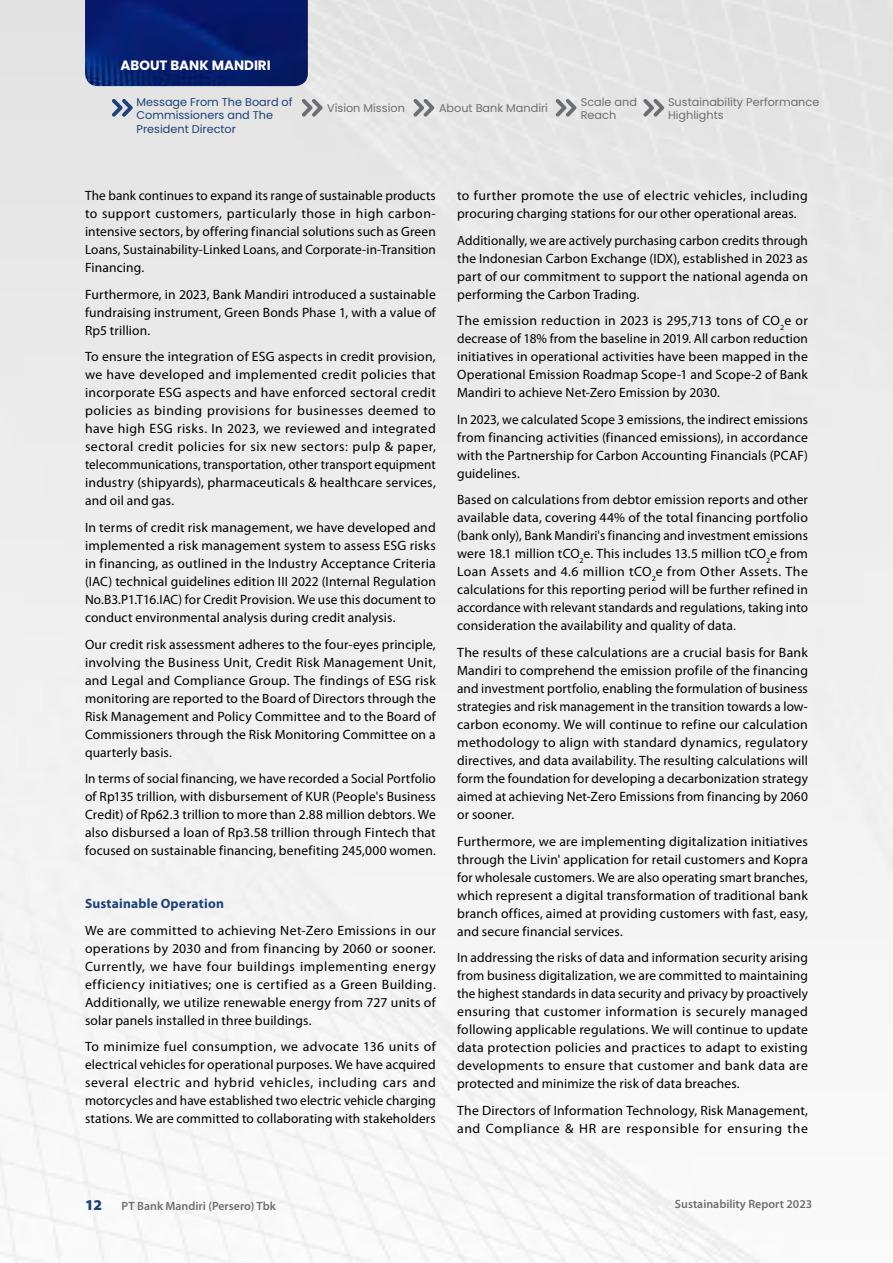
<style>
.page{position:relative;width:893px;height:1263px;background:#fff}
.page>*{position:absolute;margin:0;border:0;box-sizing:border-box;transform-origin:0 0}
.t1{font:900 15px "Myriad Pro";color:#1d4077}
.t2{font:13.5px/18px "Myriad Pro";letter-spacing:.01em;color:#000;text-align:justify}
.t3{font:700 13.5px "Myriad Pro";letter-spacing:.015em;color:#1c4278}
.t4{font:700 13.5px "Poppins";color:#fff}
.t5{font:600 12px "Myriad Pro";color:#6d6e71}
.t6{font:11.25px/13.5px "Poppins";color:#6d6e71}
.t7{font:11.25px/13.5px "Poppins";color:#1c4278}
</style>
<div class="page">
<img style="left:85px;top:0;width:223px;height:86px">
<svg style="left:112px;top:99px;width:21px;height:18px"></svg>
<svg style="left:302px;top:99px;width:21px;height:18px"></svg>
<svg style="left:413px;top:99px;width:21px;height:18px"></svg>
<svg style="left:643px;top:99px;width:21px;height:18px"></svg>
<svg style="left:556px;top:99px;width:20px;height:18px"></svg>
<p class="t4" style="left:121px;top:58px;width:152px">ABOUT BANK MANDIRI</p>
<p class="t7" style="left:137px;top:95px;width:157px">Message From The Board of<br>Commissioners and The<br>President Director</p>
<p class="t6" style="left:327px;top:102px;width:79px">Vision Mission</p>
<p class="t6" style="left:439px;top:102px;width:111px">About Bank Mandiri</p>
<p class="t6" style="left:581px;top:95px;width:58px">Scale and<br>Reach</p>
<p class="t6" style="left:668px;top:95px;width:153px">Sustainability Performance<br>Highlights</p>
<p class="t2" style="left:85px;top:187px;width:352px">The bank continues to expand its range of sustainable products to support customers, particularly those in high carbon&shy;intensive sectors, by offering financial solutions such as Green Loans, Sustainability-Linked Loans, and Corporate-in-Transition Financing.</p>
<p class="t2" style="left:85px;top:286px;width:352px">Furthermore, in 2023, Bank Mandiri introduced a sustainable fundraising instrument, Green Bonds Phase 1, with a value of Rp5 trillion.</p>
<p class="t2" style="left:85px;top:348px;width:352px">To ensure the integration of ESG aspects in credit provision, we have developed and implemented credit policies that incorporate ESG aspects and have enforced sectoral credit policies as binding provisions for businesses deemed to have high ESG risks. In 2023, we reviewed and integrated sectoral credit policies for six new sectors: pulp &amp; paper, telecommunications, transportation, other transport equipment industry (shipyards), pharmaceuticals &amp; healthcare services, and oil and gas.</p>
<p class="t2" style="left:85px;top:519px;width:352px">In terms of credit risk management, we have developed and implemented a risk management system to assess ESG risks in financing, as outlined in the Industry Acceptance Criteria (IAC) technical guidelines edition III 2022 (Internal Regulation No.B3.P1.T16.IAC) for Credit Provision. We use this document to conduct environmental analysis during credit analysis.</p>
<p class="t2" style="left:85px;top:635px;width:352px">Our credit risk assessment adheres to the four-eyes principle, involving the Business Unit, Credit Risk Management Unit, and Legal and Compliance Group. The findings of ESG risk monitoring are reported to the Board of Directors through the Risk Management and Policy Committee and to the Board of Commissioners through the Risk Monitoring Committee on a quarterly basis.</p>
<p class="t2" style="left:85px;top:770px;width:352px">In terms of social financing, we have recorded a Social Portfolio of Rp135 trillion, with disbursement of KUR (People's Business Credit) of Rp62.3 trillion to more than 2.88 million debtors. We also disbursed a loan of Rp3.58 trillion through Fintech that focused on sustainable financing, benefiting 245,000 women.</p>
<p class="t3" style="left:85px;top:896px;width:140px">Sustainable Operation</p>
<p class="t2" style="left:85px;top:921px;width:352px">We are committed to achieving Net-Zero Emissions in our operations by 2030 and from financing by 2060 or sooner.<br>Currently, we have four buildings implementing energy efficiency initiatives; one is certified as a Green Building.<br>Additionally, we utilize renewable energy from 727 units of solar panels installed in three buildings.</p>
<p class="t2" style="left:85px;top:1038px;width:352px">To minimize fuel consumption, we advocate 136 units of electrical vehicles for operational purposes. We have acquired several electric and hybrid vehicles, including cars and motorcycles and have established two electric vehicle charging stations. We are committed to collaborating with stakeholders</p>
<p class="t2" style="left:457px;top:187px;width:352px">to further promote the use of electric vehicles, including procuring charging stations for our other operational areas.</p>
<p class="t2" style="left:457px;top:232px;width:352px">Additionally, we are actively purchasing carbon credits through the Indonesian Carbon Exchange (IDX), established in 2023 as part of our commitment to support the national agenda on performing the Carbon Trading.</p>
<p class="t2" style="left:457px;top:312px;width:352px">The emission reduction in 2023 is 295,713 tons of CO<sub>2</sub>e or decrease of 18% from the baseline in 2019. All carbon reduction initiatives in operational activities have been mapped in the Operational Emission Roadmap Scope-1 and Scope-2 of Bank Mandiri to achieve Net-Zero Emission by 2030.</p>
<p class="t2" style="left:457px;top:411px;width:352px">In 2023, we calculated Scope 3 emissions, the indirect emissions from financing activities (financed emissions), in accordance with the Partnership for Carbon Accounting Financials (PCAF) guidelines.</p>
<p class="t2" style="left:457px;top:491px;width:352px">Based on calculations from debtor emission reports and other available data, covering 44% of the total financing portfolio (bank only), Bank Mandiri's financing and investment emissions were 18.1 million tCO<sub>2</sub>e. This includes 13.5 million tCO<sub>2</sub>e from Loan Assets and 4.6 million tCO<sub>2</sub>e from Other Assets. The calculations for this reporting period will be further refined in accordance with relevant standards and regulations, taking into consideration the availability and quality of data.</p>
<p class="t2" style="left:457px;top:644px;width:352px">The results of these calculations are a crucial basis for Bank Mandiri to comprehend the emission profile of the financing and investment portfolio, enabling the formulation of business strategies and risk management in the transition towards a low&shy;carbon economy. We will continue to refine our calculation methodology to align with standard dynamics, regulatory directives, and data availability. The resulting calculations will form the foundation for developing a decarbonization strategy aimed at achieving Net-Zero Emissions from financing by 2060 or sooner.</p>
<p class="t2" style="left:457px;top:832px;width:352px">Furthermore, we are implementing digitalization initiatives through the Livin' application for retail customers and Kopra for wholesale customers. We are also operating smart branches, which represent a digital transformation of traditional bank branch offices, aimed at providing customers with fast, easy, and secure financial services.</p>
<p class="t2" style="left:457px;top:949px;width:352px">In addressing the risks of data and information security arising from business digitalization, we are committed to maintaining the highest standards in data security and privacy by proactively ensuring that customer information is securely managed following applicable regulations. We will continue to update data protection policies and practices to adapt to existing developments to ensure that customer and bank data are protected and minimize the risk of data breaches.</p>
<p class="t2" style="left:457px;top:1101px;width:352px">The Directors of Information Technology, Risk Management, and Compliance &amp; HR are responsible for ensuring the</p>
<p class="t1" style="left:85px;top:1195px;width:19px">12</p>
<p class="t5" style="left:122px;top:1200px;width:156px">PT Bank Mandiri (Persero) Tbk</p>
<p class="t5" style="left:675px;top:1197px;width:139px">Sustainability Report 2023</p>
</div>
